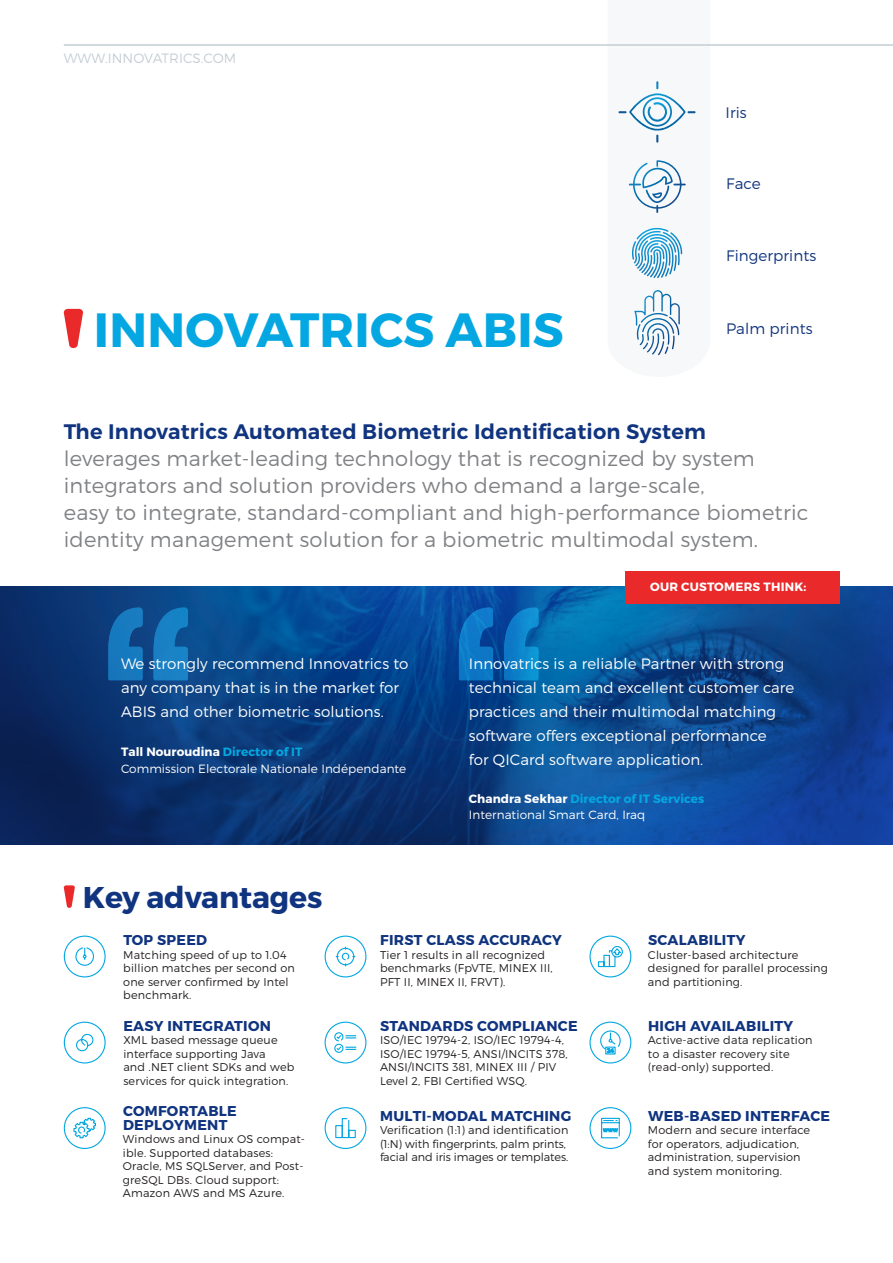
<style>
.page{position:relative;width:893px;height:1263px;background:#fff}
.page>*{position:absolute;margin:0;border:0;box-sizing:border-box;transform-origin:0 0}
._01__Headline_Page_I{font:700 48px "Montserrat";letter-spacing:.005em;color:#04a7e1}
._01__Headline_Page_I-2{font:700 30px "Montserrat";letter-spacing:-.005em;color:#10347f}
.stats_subline{font:300 21px/27px "Montserrat";letter-spacing:.01em;color:#808285}
._04__Copy___9pt_4mm{font:300 15.15px "Montserrat";letter-spacing:.005em;color:#10347f}
._07__Quotes__18pt_7{font:300 15px/24px "Montserrat";letter-spacing:.005em;color:#fff}
.Copy_Headline_paragr{font:700 14.25px/13.5px "Montserrat";letter-spacing:.02em;color:#10347f}
.t1{font:300 13.5px "Montserrat";letter-spacing:.005em;color:#c4ced4}
._04__Copy___9pt_4mm-2{font:300 12px "Montserrat";letter-spacing:.005em;color:#fff}
._04__Copy___9pt_4mm-3{font:700 12px "Montserrat";letter-spacing:.005em;color:#04a7e1}
._04__Copy___9pt_4mm-4{font:700 12px "Montserrat";letter-spacing:.005em;color:#fff}
.Copy_Headline_paragr-2{font:700 12px "Montserrat";letter-spacing:.02em;color:#fff}
._04__Copy___9pt_4mm-5{font:300 11.25px/13.5px "Montserrat";letter-spacing:.015em;color:#231f20}
._04__Copy___9pt_4mm-6{font:300 11.25px/13.5px "Montserrat";letter-spacing:-.005em;color:#231f20}
.s1{font-weight:600;color:#10347f}
.s2{color:#04a7e1}
.s3{color:#fff}
</style>
<div class="page">
<img style="left:0;top:586px;width:893px;height:259px">
<div style="left:625px;top:571px;width:214px;height:32px;background:#e9292a"></div>
<svg style="left:64px;top:885px;width:11px;height:23px"></svg>
<svg style="left:64px;top:309px;width:19px;height:39px"></svg>
<svg style="left:108px;top:607px;width:80px;height:73px;background:#146baf"></svg>
<svg style="left:459px;top:607px;width:79px;height:73px;background:#0a6ebb"></svg>
<svg style="left:63px;top:935px;width:43px;height:43px"></svg>
<svg style="left:63px;top:1021px;width:43px;height:43px"></svg>
<svg style="left:63px;top:1107px;width:43px;height:42px"></svg>
<svg style="left:324px;top:935px;width:43px;height:43px"></svg>
<svg style="left:324px;top:1021px;width:43px;height:43px"></svg>
<svg style="left:324px;top:1107px;width:43px;height:42px"></svg>
<svg style="left:589px;top:935px;width:43px;height:43px"></svg>
<svg style="left:589px;top:1021px;width:43px;height:43px"></svg>
<div style="left:605px;top:1046px;width:11px;height:8px;border:1px solid #04a7e1"></div>
<svg style="left:589px;top:1107px;width:43px;height:42px"></svg>
<hr style="left:64px;top:44px;width:829px;height:2px;background:#c4ced4">
<svg style="left:607px;top:44px;width:103px;height:312px"></svg>
<p class="t1" style="left:64px;top:50px;width:174px">WWW.INNOVATRICS.COM</p>
<p class="_01__Headline_Page_I" style="left:94px;top:300px;width:471px">INNOVATRICS ABIS</p>
<p class="_04__Copy___9pt_4mm" style="left:726px;top:103px;width:23px">Iris</p>
<p class="_04__Copy___9pt_4mm" style="left:726px;top:174px;width:36px">Face</p>
<p class="_04__Copy___9pt_4mm" style="left:726px;top:247px;width:92px">Fingerprints</p>
<p class="_04__Copy___9pt_4mm" style="left:726px;top:319px;width:88px">Palm prints</p>
<p class="stats_subline" style="left:64px;top:418px;width:746px"><span class="s1">The Innovatrics Automated Biometric Identification System<br></span>leverages market-leading technology that is recognized by system integrators and solution providers who demand a large-scale,<br>easy to integrate, standard-compliant and high-performance biometric identity management solution for a biometric multimodal system.</p>
<p class="Copy_Headline_paragr-2" style="left:650px;top:579px;width:158px">OUR CUSTOMERS THINK:</p>
<p class="_07__Quotes__18pt_7" style="left:121px;top:651px;width:289px">We strongly recommend Innovatrics to any company that is in the market for<br>ABIS and other biometric solutions.</p>
<p class="_07__Quotes__18pt_7" style="left:469px;top:651px;width:327px">Innovatrics is a reliable Partner with strong technical team and excellent customer care practices and their multimodal matching software offers exceptional performance<br>for QICard software application.</p>
<p class="_04__Copy___9pt_4mm-4" style="left:121px;top:744px;width:183px">Tall Nouroudina <span class="s2">Director of IT</span></p>
<p class="_04__Copy___9pt_4mm-2" style="left:121px;top:761px;width:287px">Commission Electorale Nationale Indépendante</p>
<p class="_01__Headline_Page_I-2" style="left:83px;top:878px;width:241px">Key advantages</p>
<p class="_04__Copy___9pt_4mm-3" style="left:469px;top:791px;width:237px"><span class="s3">Chandra Sekhar</span> Director of IT Services</p>
<p class="_04__Copy___9pt_4mm-2" style="left:469px;top:808px;width:178px">International Smart Card, Iraq</p>
<p class="Copy_Headline_paragr" style="left:123px;top:933px;width:85px">TOP SPEED</p>
<p class="Copy_Headline_paragr" style="left:380px;top:933px;width:183px">FIRST CLASS ACCURACY</p>
<p class="Copy_Headline_paragr" style="left:648px;top:933px;width:99px">SCALABILITY</p>
<p class="_04__Copy___9pt_4mm-5" style="left:123px;top:948px;width:173px">Matching speed of up to 1.04 billion matches per second on one server confirmed by Intel benchmark.</p>
<p class="_04__Copy___9pt_4mm-5" style="left:380px;top:948px;width:174px">Tier 1 results in all recognized benchmarks (FpVTE, MINEX III,<br>PFT II, MINEX II, FRVT).</p>
<p class="_04__Copy___9pt_4mm-5" style="left:648px;top:948px;width:181px">Cluster-based architecture designed for parallel processing and partitioning.</p>
<p class="_04__Copy___9pt_4mm-5" style="left:123px;top:1033px;width:173px">XML based message queue interface supporting Java<br>and .NET client SDKs and web services for quick integration.</p>
<p class="Copy_Headline_paragr" style="left:123px;top:1019px;width:149px">EASY INTEGRATION</p>
<p class="Copy_Headline_paragr" style="left:380px;top:1019px;width:199px">STANDARDS COMPLIANCE</p>
<p class="Copy_Headline_paragr" style="left:648px;top:1019px;width:147px">HIGH AVAILABILITY</p>
<p class="_04__Copy___9pt_4mm-5" style="left:380px;top:1033px;width:189px">ISO/IEC 19794-2, ISO/IEC 19794-4,<br>ISO/IEC 19794-5, ANSI/INCITS 378,<br>ANSI/INCITS 381, MINEX III / PIV<br>Level 2, FBI Certified WSQ.</p>
<p class="_04__Copy___9pt_4mm-6" style="left:380px;top:1123px;width:190px">Verification (1:1) and identification (1:N) with fingerprints, palm prints, facial and iris images or templates.</p>
<p class="_04__Copy___9pt_4mm-5" style="left:648px;top:1033px;width:166px">Active-active data replication to a disaster recovery site (read-only) supported.</p>
<p class="Copy_Headline_paragr" style="left:123px;top:1104px;width:115px">COMFORTABLE<br>DEPLOYMENT</p>
<p class="Copy_Headline_paragr" style="left:648px;top:1109px;width:184px">WEB-BASED INTERFACE</p>
<p class="Copy_Headline_paragr" style="left:380px;top:1109px;width:193px">MULTI-MODAL MATCHING</p>
<p class="_04__Copy___9pt_4mm-5" style="left:648px;top:1123px;width:164px">Modern and secure interface for operators, adjudication, administration, supervision and system monitoring.</p>
<p class="_04__Copy___9pt_4mm-5" style="left:123px;top:1132px;width:184px">Windows and Linux OS compat&shy;ible. Supported databases:<br>Oracle, MS SQLServer, and Post&shy;greSQL DBs. Cloud support:<br>Amazon AWS and MS Azure.</p>
</div>
